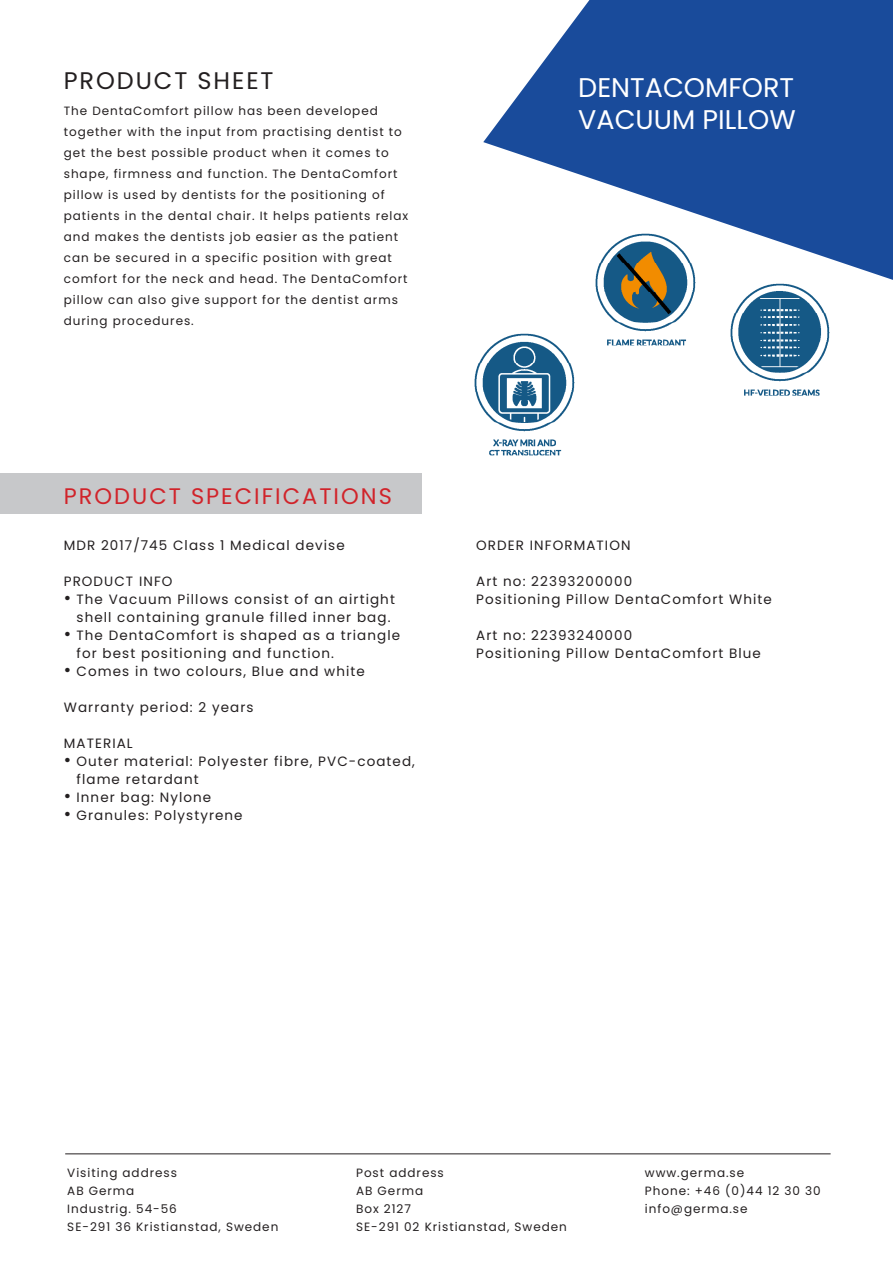
<style>
.page{position:relative;width:893px;height:1263px;background:#fff}
.page>*{position:absolute;margin:0;border:0;box-sizing:border-box;transform-origin:0 0}
.t1{font:27px "Poppins";color:#fff}
.t2{font:24px "Poppins";letter-spacing:.08em;color:#231f20}
.t3{font:22.5px "Poppins";letter-spacing:.09em;color:#d1232a}
.t4{font:13.5px/18px "Poppins";letter-spacing:.08em;color:#231f20}
.t5{font:12px/21px "Poppins";letter-spacing:.08em;color:#231f20}
.s1{font-size:18px}
</style>
<div class="page">
<div style="left:0;top:473px;width:422px;height:41px;background:#c7c8ca"></div>
<svg style="left:483px;top:0;width:410px;height:280px;fill:#194b9b"></svg>
<hr style="left:65px;top:1153px;width:766px;height:1px;background:#231f20">
<img style="left:475px;top:333px;width:99px;height:119px">
<img style="left:489px;top:452px;width:71px;height:3px">
<img style="left:596px;top:233px;width:99px;height:112px">
<img style="left:730px;top:283px;width:100px;height:113px">
<p class="t2" style="left:64px;top:67px;width:211px">PRODUCT SHEET</p>
<p class="t5" style="left:64px;top:100px;width:346px">The DentaComfort pillow has been developed together with the input from practising dentist to get the best possible product when it comes to shape, firmness and function. The DentaComfort pillow is used by dentists for the positioning of patients in the dental chair. It helps patients relax and makes the dentists job easier as the patient can be secured in a specific position with great comfort for the neck and head. The DentaComfort pillow can also give support for the dentist arms during procedures.</p>
<p class="t1" style="left:578px;top:72px;width:217px">DENTACOMFORT</p>
<p class="t1" style="left:578px;top:104px;width:219px">VACUUM PILLOW</p>
<p class="t3" style="left:64px;top:483px;width:330px">PRODUCT SPECIFICATIONS</p>
<p class="t4" style="left:64px;top:536px;width:282px">MDR 2017/745 Class 1 Medical devise</p>
<p class="t4" style="left:64px;top:572px;width:110px">PRODUCT INFO</p>
<p class="t4" style="left:77px;top:590px;width:320px;text-indent:-13px"><span class="s1">•</span> The Vacuum Pillows consist of an airtight shell containing granule filled inner bag.</p>
<p class="t4" style="left:77px;top:626px;width:325px;text-indent:-13px"><span class="s1">•</span> The DentaComfort is shaped as a triangle for best positioning and function.</p>
<p class="t4" style="left:64px;top:662px;width:303px"><span class="s1">•</span> Comes in two colours, Blue and white</p>
<p class="t4" style="left:64px;top:698px;width:191px">Warranty period: 2 years</p>
<p class="t4" style="left:64px;top:734px;width:70px">MATERIAL</p>
<p class="t4" style="left:64px;top:752px;width:353px"><span class="s1">•</span> Outer material: Polyester fibre, PVC-coated,</p>
<p class="t4" style="left:77px;top:770px;width:124px">flame retardant</p>
<p class="t4" style="left:64px;top:788px;width:149px"><span class="s1">•</span> Inner bag: Nylone</p>
<p class="t4" style="left:64px;top:806px;width:180px"><span class="s1">•</span> Granules: Polystyrene</p>
<p class="t4" style="left:476px;top:536px;width:156px">ORDER INFORMATION</p>
<p class="t4" style="left:476px;top:572px;width:157px">Art no: 22393200000</p>
<p class="t4" style="left:476px;top:590px;width:297px">Positioning Pillow DentaComfort White</p>
<p class="t4" style="left:476px;top:626px;width:157px">Art no: 22393240000</p>
<p class="t4" style="left:476px;top:644px;width:286px">Positioning Pillow DentaComfort Blue</p>
<p class="t5" style="left:67px;top:1162px;width:111px">Visiting address</p>
<p class="t5" style="left:67px;top:1180px;width:69px">AB Germa</p>
<p class="t5" style="left:67px;top:1198px;width:111px">Industrig. 54-56</p>
<p class="t5" style="left:67px;top:1216px;width:213px">SE-291 36 Kristianstad, Sweden</p>
<p class="t5" style="left:356px;top:1162px;width:89px">Post address</p>
<p class="t5" style="left:356px;top:1180px;width:69px">AB Germa</p>
<p class="t5" style="left:356px;top:1198px;width:56px">Box 2127</p>
<p class="t5" style="left:356px;top:1216px;width:212px">SE-291 02 Kristianstad, Sweden</p>
<p class="t5" style="left:645px;top:1162px;width:101px">www.germa.se</p>
<p class="t5" style="left:645px;top:1180px;width:177px">Phone: +46 (0)44 12 30 30</p>
<p class="t5" style="left:645px;top:1198px;width:104px">info@germa.se</p>
</div>
